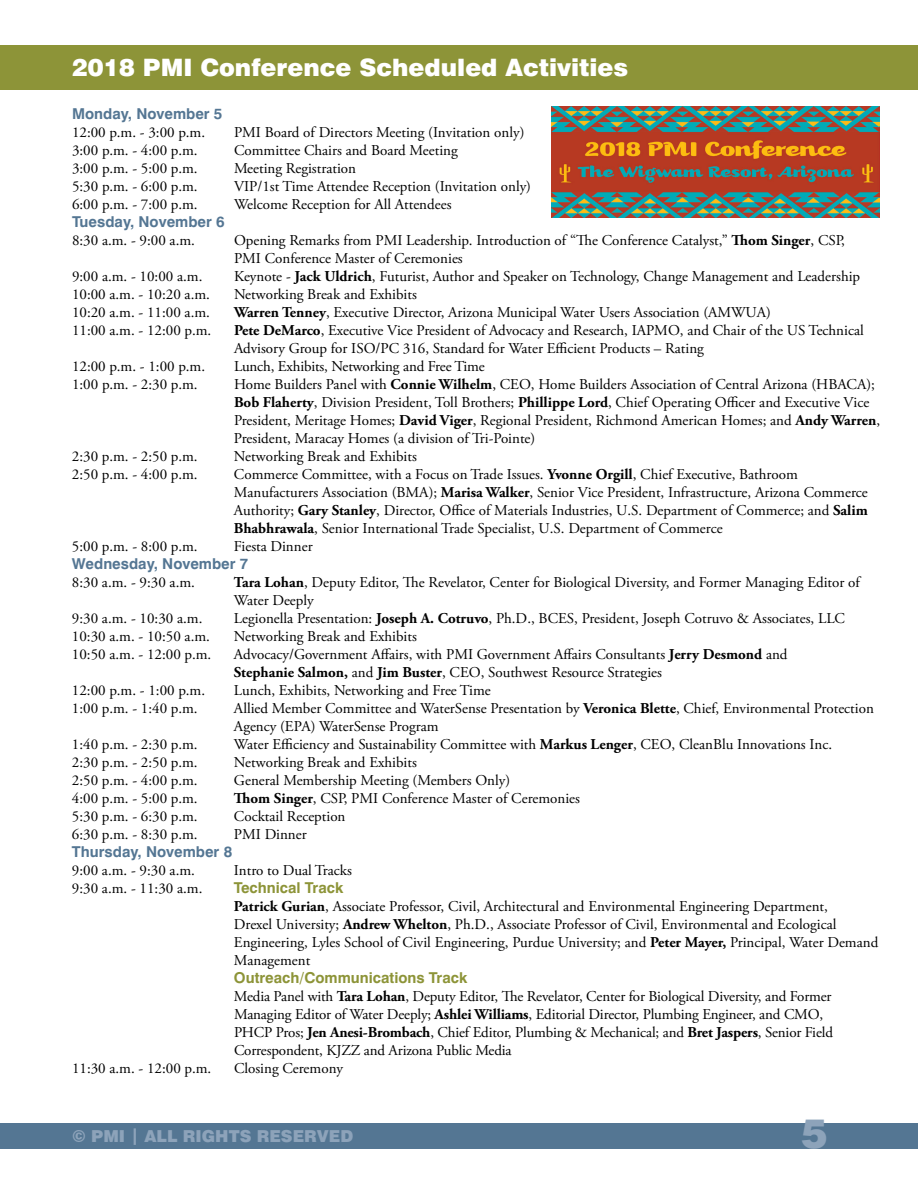
<style>
.page{position:relative;width:918px;height:1188px;background:#fff}
.page>*{position:absolute;margin:0;border:0;box-sizing:border-box;transform-origin:0 0}
.t1{font:900 40.5px "Swiss 721 BT";color:#8da3ba}
.inside_headline{font:900 24px "Swiss 721 BT";color:#fff}
.t2{font:900 16.5px "Swiss 721 BT";color:#8da3ba}
.body{font:15px/18px "Adobe Garamond Pro";color:#000}
.Schedule_dates{font:700 15px "Swiss 721 BT";color:#547693}
.body-2{font:700 15px "Swiss 721 BT";color:#8d9438}
.s1{font-weight:700}
</style>
<div class="page">
<div style="left:0;top:45px;width:918px;height:45px;background:#8d9438"></div>
<div style="left:0;top:1123px;width:918px;height:25px;background:#547693"></div>
<img style="left:552px;top:107px;width:328px;height:110px">
<p class="inside_headline" style="left:72px;top:53px;width:558px">2018 PMI Conference Scheduled Activities</p>
<p class="Schedule_dates" style="left:72px;top:104px;width:152px">Monday, November 5</p>
<p class="body" style="left:72px;top:123px;width:135px">12:00 p.m. - 3:00 p.m.</p>
<p class="body" style="left:234px;top:123px;width:292px">PMI Board of Directors Meeting (Invitation only)</p>
<p class="body" style="left:72px;top:141px;width:127px">3:00 p.m. - 4:00 p.m.</p>
<p class="body" style="left:234px;top:141px;width:225px">Committee Chairs and Board Meeting</p>
<p class="body" style="left:72px;top:159px;width:127px">3:00 p.m. - 5:00 p.m.</p>
<p class="body" style="left:234px;top:159px;width:124px">Meeting Registration</p>
<p class="body" style="left:72px;top:177px;width:127px">5:30 p.m. - 6:00 p.m.</p>
<p class="body" style="left:234px;top:177px;width:299px">VIP/1st Time Attendee Reception (Invitation only)</p>
<p class="body" style="left:72px;top:195px;width:127px">6:00 p.m. - 7:00 p.m.</p>
<p class="body" style="left:234px;top:195px;width:219px">Welcome Reception for All Attendees</p>
<p class="Schedule_dates" style="left:72px;top:212px;width:154px">Tuesday, November 6</p>
<p class="body" style="left:72px;top:231px;width:125px">8:30 a.m. - 9:00 a.m.</p>
<p class="body" style="left:234px;top:231px;width:613px">Opening Remarks from PMI Leadership. Introduction of “The Conference Catalyst,” <span class="s1">Thom Singer</span>, CSP,<br>PMI Conference Master of Ceremonies</p>
<p class="body" style="left:72px;top:267px;width:132px">9:00 a.m. - 10:00 a.m.</p>
<p class="body" style="left:234px;top:267px;width:628px">Keynote - <span class="s1">Jack Uldrich</span>, Futurist, Author and Speaker on Technology, Change Management and Leadership</p>
<p class="body" style="left:72px;top:285px;width:140px">10:00 a.m. - 10:20 a.m.</p>
<p class="body" style="left:234px;top:285px;width:184px">Networking Break and Exhibits</p>
<p class="body" style="left:72px;top:303px;width:140px">10:20 a.m. - 11:00 a.m.</p>
<p class="body" style="left:234px;top:303px;width:538px"><span class="s1">Warren Tenney</span>, Executive Director, Arizona Municipal Water Users Association (AMWUA)</p>
<p class="body" style="left:72px;top:321px;width:141px">11:00 a.m. - 12:00 p.m.</p>
<p class="body" style="left:234px;top:321px;width:631px"><span class="s1">Pete DeMarco</span>, Executive Vice President of Advocacy and Research, IAPMO, and Chair of the US Technical<br>Advisory Group for ISO/PC 316, Standard for Water Efficient Products – Rating</p>
<p class="body" style="left:72px;top:357px;width:135px">12:00 p.m. - 1:00 p.m.</p>
<p class="body" style="left:234px;top:357px;width:252px">Lunch, Exhibits, Networking and Free Time</p>
<p class="body" style="left:72px;top:375px;width:127px">1:00 p.m. - 2:30 p.m.</p>
<p class="body" style="left:234px;top:375px;width:648px">Home Builders Panel with <span class="s1">Connie Wilhelm</span>, CEO, Home Builders Association of Central Arizona (HBACA); <span class="s1">Bob Flaherty</span>, Division President, Toll Brothers; <span class="s1">Phillippe Lord</span>, Chief Operating Officer and Executive Vice President, Meritage Homes; <span class="s1">David Viger</span>, Regional President, Richmond American Homes; and <span class="s1">Andy Warren</span>, President, Maracay Homes (a division of Tri-Pointe)</p>
<p class="body" style="left:72px;top:447px;width:127px">2:30 p.m. - 2:50 p.m.</p>
<p class="body" style="left:234px;top:447px;width:184px">Networking Break and Exhibits</p>
<p class="body" style="left:72px;top:465px;width:127px">2:50 p.m. - 4:00 p.m.</p>
<p class="body" style="left:234px;top:465px;width:635px">Commerce Committee, with a Focus on Trade Issues. <span class="s1">Yvonne Orgill</span>, Chief Executive, Bathroom Manufacturers Association (BMA); <span class="s1">Marisa Walker</span>, Senior Vice President, Infrastructure, Arizona Commerce Authority; <span class="s1">Gary Stanley</span>, Director, Office of Materials Industries, U.S. Department of Commerce; and <span class="s1">Salim Bhabhrawala</span>, Senior International Trade Specialist, U.S. Department of Commerce</p>
<p class="body" style="left:72px;top:537px;width:127px">5:00 p.m. - 8:00 p.m.</p>
<p class="body" style="left:234px;top:537px;width:80px">Fiesta Dinner</p>
<p class="Schedule_dates" style="left:72px;top:554px;width:178px">Wednesday, November 7</p>
<p class="body" style="left:72px;top:573px;width:125px">8:30 a.m. - 9:30 a.m.</p>
<p class="body" style="left:234px;top:573px;width:627px"><span class="s1">Tara Lohan</span>, Deputy Editor, The Revelator, Center for Biological Diversity, and Former Managing Editor of<br>Water Deeply</p>
<p class="body" style="left:72px;top:609px;width:132px">9:30 a.m. - 10:30 a.m.</p>
<p class="body" style="left:234px;top:609px;width:612px">Legionella Presentation: <span class="s1">Joseph A. Cotruvo</span>, Ph.D., BCES, President, Joseph Cotruvo &amp; Associates, LLC</p>
<p class="body" style="left:72px;top:627px;width:140px">10:30 a.m. - 10:50 a.m.</p>
<p class="body" style="left:234px;top:627px;width:184px">Networking Break and Exhibits</p>
<p class="body" style="left:72px;top:645px;width:141px">10:50 a.m. - 12:00 p.m.</p>
<p class="body" style="left:234px;top:645px;width:555px">Advocacy/Government Affairs, with PMI Government Affairs Consultants <span class="s1">Jerry Desmond</span> and<br><span class="s1">Stephanie Salmon,</span> and <span class="s1">Jim Buster</span>, CEO, Southwest Resource Strategies</p>
<p class="body" style="left:72px;top:681px;width:135px">12:00 p.m. - 1:00 p.m.</p>
<p class="body" style="left:234px;top:681px;width:258px">Lunch, Exhibits, Networking and Free Time</p>
<p class="body" style="left:72px;top:699px;width:127px">1:00 p.m. - 1:40 p.m.</p>
<p class="body" style="left:234px;top:699px;width:641px">Allied Member Committee and WaterSense Presentation by <span class="s1">Veronica Blette</span>, Chief, Environmental Protection<br>Agency (EPA) WaterSense Program</p>
<p class="body" style="left:72px;top:735px;width:127px">1:40 p.m. - 2:30 p.m.</p>
<p class="body" style="left:234px;top:735px;width:600px">Water Efficiency and Sustainability Committee with <span class="s1">Markus Lenger</span>, CEO, CleanBlu Innovations Inc.</p>
<p class="body" style="left:72px;top:753px;width:127px">2:30 p.m. - 2:50 p.m.</p>
<p class="body" style="left:234px;top:753px;width:184px">Networking Break and Exhibits</p>
<p class="body" style="left:72px;top:771px;width:127px">2:50 p.m. - 4:00 p.m.</p>
<p class="body" style="left:234px;top:771px;width:278px">General Membership Meeting (Members Only)</p>
<p class="body" style="left:72px;top:789px;width:127px">4:00 p.m. - 5:00 p.m.</p>
<p class="body" style="left:234px;top:789px;width:348px"><span class="s1">Thom Singer</span>, CSP, PMI Conference Master of Ceremonies</p>
<p class="body" style="left:72px;top:807px;width:127px">5:30 p.m. - 6:30 p.m.</p>
<p class="body" style="left:234px;top:807px;width:113px">Cocktail Reception</p>
<p class="body" style="left:72px;top:825px;width:127px">6:30 p.m. - 8:30 p.m.</p>
<p class="body" style="left:234px;top:825px;width:74px">PMI Dinner</p>
<p class="Schedule_dates" style="left:72px;top:842px;width:162px">Thursday, November 8</p>
<p class="body" style="left:72px;top:861px;width:125px">9:00 a.m. - 9:30 a.m.</p>
<p class="body" style="left:234px;top:861px;width:120px">Intro to Dual Tracks</p>
<p class="body" style="left:72px;top:879px;width:132px">9:30 a.m. - 11:30 a.m.</p>
<p class="body-2" style="left:234px;top:878px;width:111px">Technical Track</p>
<p class="body" style="left:234px;top:897px;width:646px"><span class="s1">Patrick Gurian</span>, Associate Professor, Civil, Architectural and Environmental Engineering Department,<br>Drexel University; <span class="s1">Andrew Whelton</span>, Ph.D., Associate Professor of Civil, Environmental and Ecological Engineering, Lyles School of Civil Engineering, Purdue University; and <span class="s1">Peter Mayer,</span> Principal, Water Demand Management</p>
<p class="body-2" style="left:234px;top:968px;width:235px">Outreach/Communications Track</p>
<p class="body" style="left:234px;top:987px;width:601px">Media Panel with <span class="s1">Tara Lohan</span>, Deputy Editor, The Revelator, Center for Biological Diversity, and Former Managing Editor of Water Deeply; <span class="s1">Ashlei Williams</span>, Editorial Director, Plumbing Engineer, and CMO, PHCP Pros; <span class="s1">Jen Anesi-Brombach</span>, Chief Editor, Plumbing &amp; Mechanical; and <span class="s1">Bret Jaspers</span>, Senior Field Correspondent, KJZZ and Arizona Public Media</p>
<p class="body" style="left:72px;top:1059px;width:141px">11:30 a.m. - 12:00 p.m.</p>
<p class="body" style="left:234px;top:1059px;width:111px">Closing Ceremony</p>
<p class="t2" style="left:72px;top:1126px;width:283px">© PMI | ALL RIGHTS RESERVED</p>
<h1 class="t1" style="left:801px;top:1109px;width:28px">5</h1>
</div>
